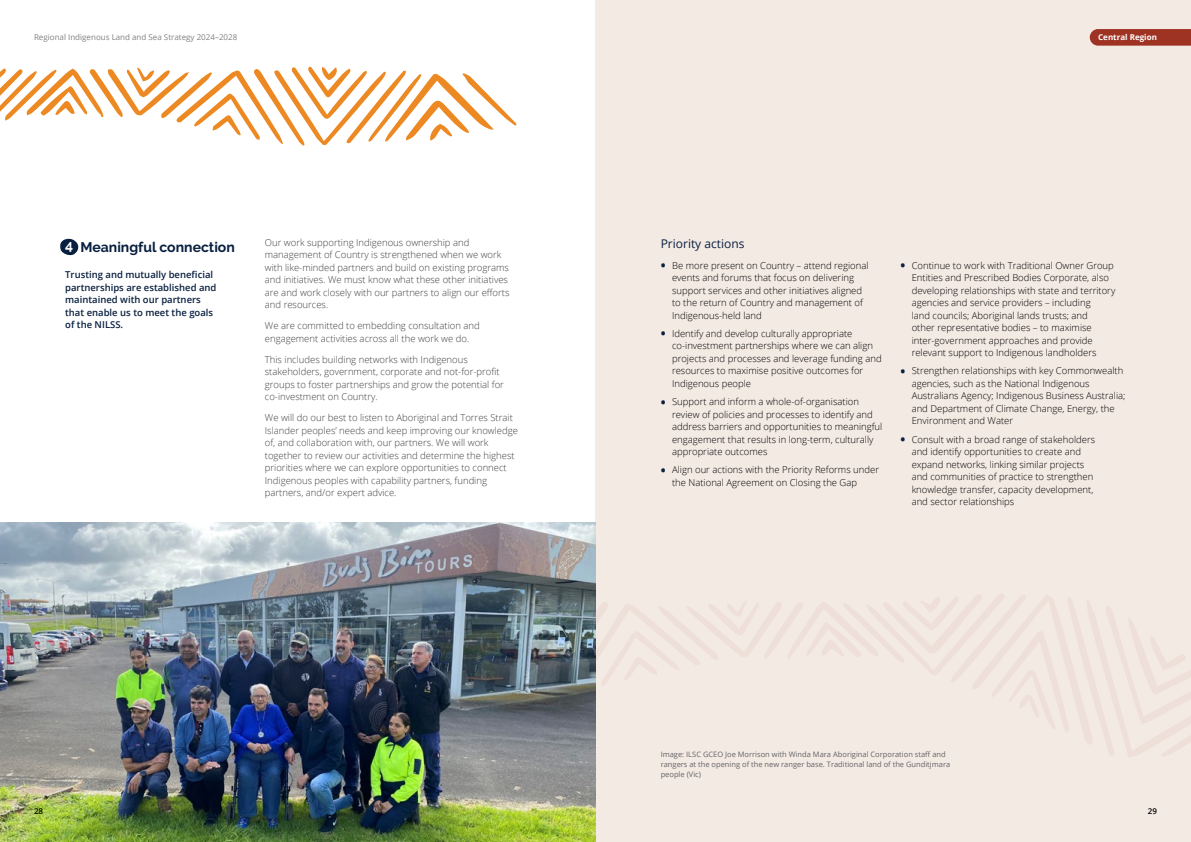
<style>
.page{position:relative;width:1191px;height:842px;background:#fff}
.page>*{position:absolute;margin:0;border:0;box-sizing:border-box;transform-origin:0 0}
.t1{font:700 14px "Raleway";color:#081f3f}
.t2{font:700 14px "Raleway";color:#fff}
.t3{font:12px "Open Sans";color:#081f3f}
.t4{font:300 9.5px/12.5px "Open Sans";color:#000}
.t5{font:300 9.5px/12.5px "Open Sans";color:#414042}
.t6{font:600 9.5px/12.5px "Open Sans";color:#081f3f}
.t7{font:8px "Open Sans";color:#808285}
.t8{font:700 8px "Open Sans";color:#fff}
.t9{font:600 8px "Open Sans";color:#000}
.t10{font:7.5px/10px "Open Sans";color:#636466}
.s1{font-weight:700;font-size:13px;color:#081f3f}
</style>
<div class="page">
<div style="left:595px;top:0;width:596px;height:842px;background:#f4eae4"></div>
<svg style="left:595px;top:592px;width:596px;height:165px"></svg>
<svg style="left:0;top:66px;width:517px;height:80px"></svg>
<img style="left:0;top:523px;width:595px;height:319px">
<svg style="left:1089px;top:29px;width:102px;height:17px"></svg>
<svg style="left:60px;top:238px;width:19px;height:18px"></svg>
<p class="t7" style="left:34px;top:32px;width:205px">Regional Indigenous Land and Sea Strategy 2024–2028</p>
<p class="t8" style="left:1098px;top:32px;width:60px">Central Region</p>
<h1 class="t1" style="left:80px;top:239px;width:156px">Meaningful connection</h1>
<p class="t6" style="left:65px;top:268px;width:153px">Trusting and mutually beneficial partnerships are established and maintained with our partners that enable us to meet the goals of the NILSS.</p>
<h1 class="t2" style="left:65px;top:237px;width:9px">4</h1>
<p class="t5" style="left:265px;top:236px;width:246px">Our work supporting Indigenous ownership and management of Country is strengthened when we work with like-minded partners and build on existing programs and initiatives. We must know what these other initiatives are and work closely with our partners to align our efforts and resources.</p>
<p class="t5" style="left:265px;top:319px;width:216px">We are committed to embedding consultation and engagement activities across all the work we do.</p>
<p class="t5" style="left:265px;top:353px;width:240px">This includes building networks with Indigenous stakeholders, government, corporate and not-for-profit groups to foster partnerships and grow the potential for co-investment on Country.</p>
<p class="t5" style="left:265px;top:411px;width:255px">We will do our best to listen to Aboriginal and Torres Strait Islander peoples’ needs and keep improving our knowledge of, and collaboration with, our partners. We will work together to review our activities and determine the highest priorities where we can explore opportunities to connect Indigenous peoples with capability partners, funding partners, and/or expert advice.</p>
<p class="t3" style="left:660px;top:235px;width:85px">Priority actions</p>
<p class="t4" style="left:672px;top:259px;width:198px;text-indent:-11px"><span class="s1">•</span> Be more present on Country – attend regional events and forums that focus on delivering support services and other initiatives aligned to the return of Country and management of Indigenous-held land</p>
<p class="t4" style="left:672px;top:327px;width:211px;text-indent:-11px"><span class="s1">•</span> Identify and develop culturally appropriate co-investment partnerships where we can align projects and processes and leverage funding and resources to maximise positive outcomes for Indigenous people</p>
<p class="t4" style="left:672px;top:395px;width:212px;text-indent:-11px"><span class="s1">•</span> Support and inform a whole-of-organisation review of policies and processes to identify and address barriers and opportunities to meaningful engagement that results in long-term, culturally appropriate outcomes</p>
<p class="t4" style="left:672px;top:463px;width:208px;text-indent:-11px"><span class="s1">•</span> Align our actions with the Priority Reforms under the National Agreement on Closing the Gap</p>
<p class="t4" style="left:911px;top:259px;width:205px;text-indent:-11px"><span class="s1">•</span> Continue to work with Traditional Owner Group Entities and Prescribed Bodies Corporate, also developing relationships with state and territory agencies and service providers – including<br>land councils; Aboriginal lands trusts; and<br>other representative bodies – to maximise inter-government approaches and provide relevant support to Indigenous landholders</p>
<p class="t4" style="left:911px;top:364px;width:215px;text-indent:-11px"><span class="s1">•</span> Strengthen relationships with key Commonwealth agencies, such as the National Indigenous Australians Agency; Indigenous Business Australia; and Department of Climate Change, Energy, the Environment and Water</p>
<p class="t4" style="left:911px;top:433px;width:185px;text-indent:-11px"><span class="s1">•</span> Consult with a broad range of stakeholders and identify opportunities to create and expand networks, linking similar projects and communities of practice to strengthen knowledge transfer, capacity development, and sector relationships</p>
<p class="t10" style="left:660px;top:749px;width:291px">Image: ILSC GCEO Joe Morrison with Winda Mara Aboriginal Corporation staff and rangers at the opening of the new ranger base. Traditional land of the Gunditjmara people (Vic)</p>
<p class="t9" style="left:34px;top:806px;width:11px">28</p>
<p class="t9" style="left:1147px;top:806px;width:11px">29</p>
</div>
